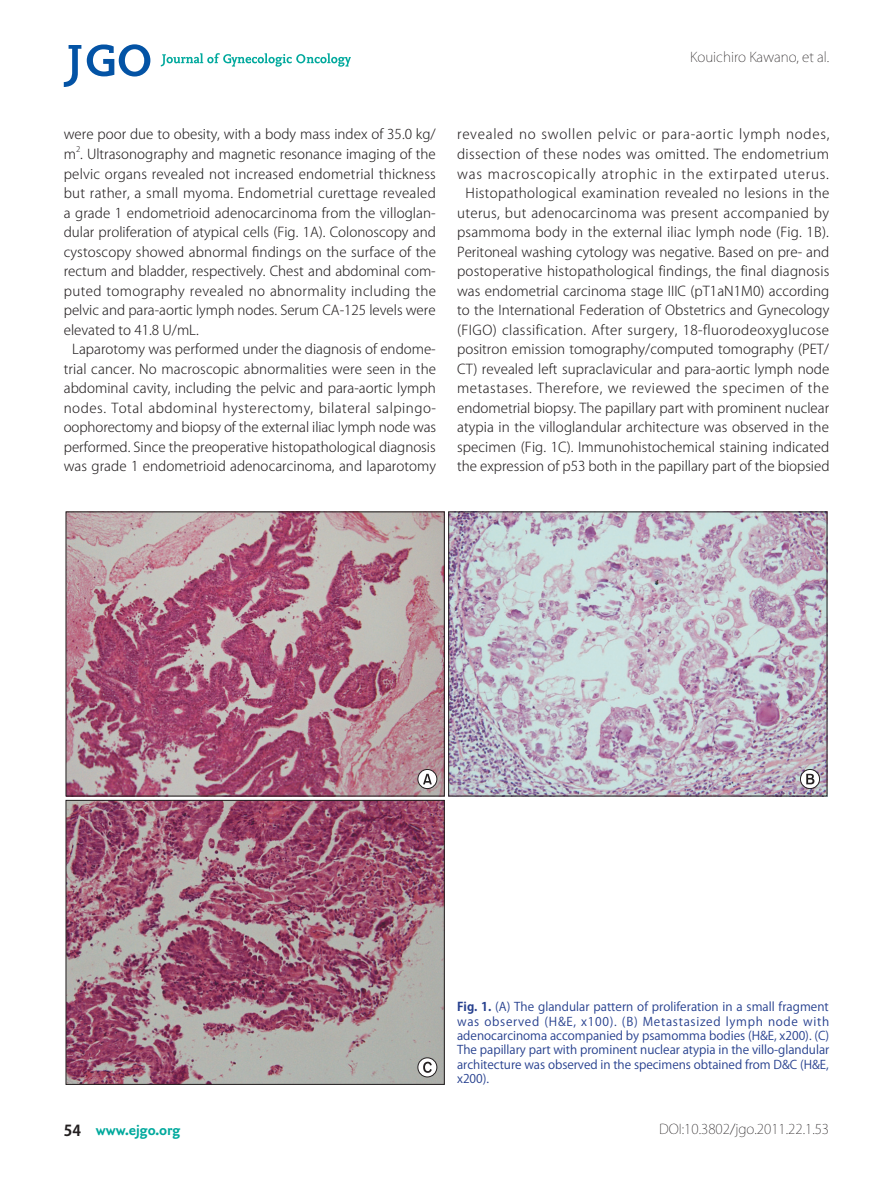
<style>
.page{position:relative;width:893px;height:1191px;background:#fff}
.page>*{position:absolute;margin:0;border:0;box-sizing:border-box;transform-origin:0 0}
.t1{font:700 15px "Nexus Sans";color:#00a99d}
.본문{font:300 13.5px/19.5px "Koz Go Pro";color:#231f20;text-align:justify}
.머리-저자{font:200 13.5px "Koz Go Pro";color:#231f20}
.그림제목{font:12px/14.4px "Koz Go Pro";color:#253f8e;text-align:justify}
.본문-2{font:300 7.8px "Koz Go Pro";color:#231f20}
.s1{font-weight:700}
.s2{font-family:"Koz Go Pro";color:#231f20}
</style>
<div class="page">
<svg style="left:64px;top:44px;width:86px;height:43px"></svg>
<svg style="left:161px;top:53px;width:190px;height:14px"></svg>
<img style="left:65px;top:511px;width:762px;height:573px">
<svg style="left:800px;top:769px;width:19px;height:19px"></svg>
<div style="left:800px;top:769px;width:20px;height:20px;border:1px solid #231f20;border-radius:50%"></div>
<svg style="left:806px;top:773px;width:8px;height:11px"></svg>
<p class="머리-저자" style="left:690px;top:49px;width:141px">Kouichiro Kawano, et al.</p>
<p class="본문" style="left:64px;top:125px;width:374px">were poor due to obesity, with a body mass index of 35.0 kg/ m . Ultrasonography and magnetic resonance imaging of the</p>
<p class="본문-2" style="left:76px;top:144px;width:6px">2</p>
<p class="본문" style="left:64px;top:164px;width:374px">pelvic organs revealed not increased endometrial thickness but rather, a small myoma. Endometrial curettage revealed a grade 1 endometrioid adenocarcinoma from the villoglan&shy;dular proliferation of atypical cells (Fig. 1A). Colonoscopy and cystoscopy showed abnormal findings on the surface of the rectum and bladder, respectively. Chest and abdominal com&shy;puted tomography revealed no abnormality including the pelvic and para-aortic lymph nodes. Serum CA-125 levels were elevated to 41.8 U/mL.</p>
<p class="본문" style="left:64px;top:339px;width:374px;text-align:center">Laparotomy was performed under the diagnosis of endome&shy;trial cancer. No macroscopic abnormalities were seen in the abdominal cavity, including the pelvic and para-aortic lymph nodes. Total abdominal hysterectomy, bilateral salpingo&shy;oophorectomy and biopsy of the external iliac lymph node was performed. Since the preoperative histopathological diagnosis was grade 1 endometrioid adenocarcinoma, and laparotomy</p>
<p class="본문" style="left:457px;top:125px;width:374px">revealed no swollen pelvic or para-aortic lymph nodes, dissection of these nodes was omitted. The endometrium was macroscopically atrophic in the extirpated uterus.</p>
<p class="본문" style="left:457px;top:183px;width:374px;text-indent:9px">Histopathological examination revealed no lesions in the uterus, but adenocarcinoma was present accompanied by psammoma body in the external iliac lymph node (Fig. 1B).<br>Peritoneal washing cytology was negative. Based on pre- and postoperative histopathological findings, the final diagnosis was endometrial carcinoma stage IIIC (pT1aN1M0) according to the International Federation of Obstetrics and Gynecology (FIGO) classification. After surgery, 18-fluorodeoxyglucose positron emission tomography/computed tomography (PET/ CT) revealed left supraclavicular and para-aortic lymph node metastases. Therefore, we reviewed the specimen of the endometrial biopsy. The papillary part with prominent nuclear atypia in the villoglandular architecture was observed in the specimen (Fig. 1C). Immunohistochemical staining indicated the expression of p53 both in the papillary part of the biopsied</p>
<p class="그림제목" style="left:457px;top:1000px;width:374px"><span class="s1">Fig. 1.</span> (A) The glandular pattern of proliferation in a small fragment was observed (H&amp;E, x100). (B) Metastasized lymph node with adenocarcinoma accompanied by psamomma bodies (H&amp;E, x200). (C)<br>The papillary part with prominent nuclear atypia in the villo-glandular architecture was observed in the specimens obtained from D&amp;C (H&amp;E, x200).</p>
<p class="t1" style="left:64px;top:1120px;width:118px"><span class="s2">54</span> www.ejgo.org</p>
<p class="머리-저자" style="left:659px;top:1120px;width:172px">DOI:10.3802/jgo.2011.22.1.53</p>
</div>
